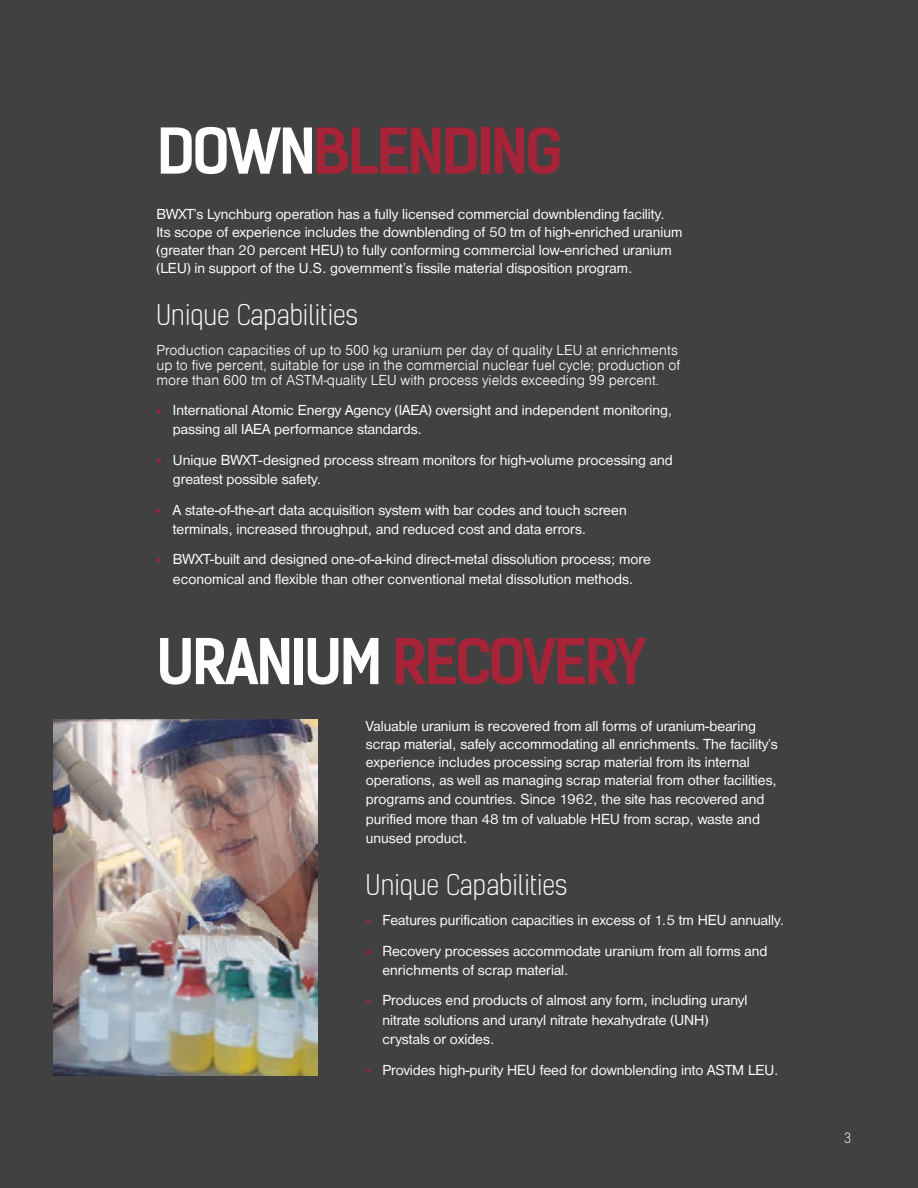
<style>
.page{position:relative;width:918px;height:1188px;background:#fff}
.page>*{position:absolute;margin:0;border:0;box-sizing:border-box;transform-origin:0 0}
.t1{font:700 60px "Kelson Sans";letter-spacing:-.05em;color:#a62338}
.Sub-head{font:300 27px "Kelson Sans";color:#fff}
.Body_Copy_10_12{font:15px/19.5px "Nimbus San D";color:#fff}
.Sub-head-2{font:15px/15px "Nimbus San D Ligh";color:#fff}
.Sub-head-3{font:300 13.5px "Kelson Sans";color:#fff}
.s1{color:#fff}
.s2{font-family:"Myriad Pro";font-weight:700;color:#a62338}
</style>
<div class="page">
<div style="left:1px;top:0;width:917px;height:1188px;background:#414142"></div>
<img style="left:53px;top:719px;width:264px;height:356px">
<p class="t1" style="left:156px;top:114px;width:408px"><span class="s1">DOWN</span>BLENDING</p>
<p class="Body_Copy_10_12" style="left:156px;top:205px;width:528px;line-height:18px">BWXT’s Lynchburg operation has a fully licensed commercial downblending facility.<br>Its scope of experience includes the downblending of 50 tm of high-enriched uranium (greater than 20 percent HEU) to fully conforming commercial low-enriched uranium (LEU) in support of the U.S. government’s fissile material disposition program.</p>
<p class="Sub-head" style="left:156px;top:298px;width:203px">Unique Capabilities</p>
<p class="Sub-head-2" style="left:156px;top:342px;width:525px">Production capacities of up to 500 kg uranium per day of quality LEU at enrichments up to five percent, suitable for use in the commercial nuclear fuel cycle; production of more than 600 tm of ASTM-quality LEU with process yields exceeding 99 percent.</p>
<p class="Body_Copy_10_12" style="left:173px;top:400px;width:501px;text-indent:-16px"><span class="s2">•</span> International Atomic Energy Agency (IAEA) oversight and independent monitoring, passing all IAEA performance standards.</p>
<p class="Body_Copy_10_12" style="left:173px;top:450px;width:501px;text-indent:-16px"><span class="s2">•</span> Unique BWXT-designed process stream monitors for high-volume processing and greatest possible safety.</p>
<p class="Body_Copy_10_12" style="left:173px;top:500px;width:455px;text-indent:-16px"><span class="s2">•</span> A state-of-the-art data acquisition system with bar codes and touch screen terminals, increased throughput, and reduced cost and data errors.</p>
<p class="Body_Copy_10_12" style="left:156px;top:550px;width:496px;text-align:center"><span class="s2">•</span> BWXT-built and designed one-of-a-kind direct-metal dissolution process; more economical and flexible than other conventional metal dissolution methods.</p>
<p class="t1" style="left:156px;top:625px;width:491px"><span class="s1">URANIUM</span> RECOVERY</p>
<p class="Body_Copy_10_12" style="left:366px;top:717px;width:413px;line-height:18px">Valuable uranium is recovered from all forms of uranium-bearing scrap material, safely accommodating all enrichments. The facility’s experience includes processing scrap material from its internal operations, as well as managing scrap material from other facilities,</p>
<p class="Body_Copy_10_12" style="left:366px;top:790px;width:400px">programs and countries. Since 1962, the site has recovered and purified more than 48 tm of valuable HEU from scrap, waste and unused product.</p>
<p class="Sub-head" style="left:366px;top:869px;width:203px">Unique Capabilities</p>
<p class="Body_Copy_10_12" style="left:366px;top:911px;width:420px"><span class="s2">•</span> Features purification capacities in excess of 1.5 tm HEU annually.</p>
<p class="Body_Copy_10_12" style="left:382px;top:941px;width:386px;text-indent:-16px"><span class="s2">•</span> Recovery processes accommodate uranium from all forms and enrichments of scrap material.</p>
<p class="Body_Copy_10_12" style="left:382px;top:991px;width:367px;text-indent:-16px"><span class="s2">•</span> Produces end products of almost any form, including uranyl nitrate solutions and uranyl nitrate hexahydrate (UNH) crystals or oxides.</p>
<p class="Body_Copy_10_12" style="left:366px;top:1060px;width:414px"><span class="s2">•</span> Provides high-purity HEU feed for downblending into ASTM LEU.</p>
<p class="Sub-head-3" style="left:844px;top:1130px;width:8px">3</p>
</div>
